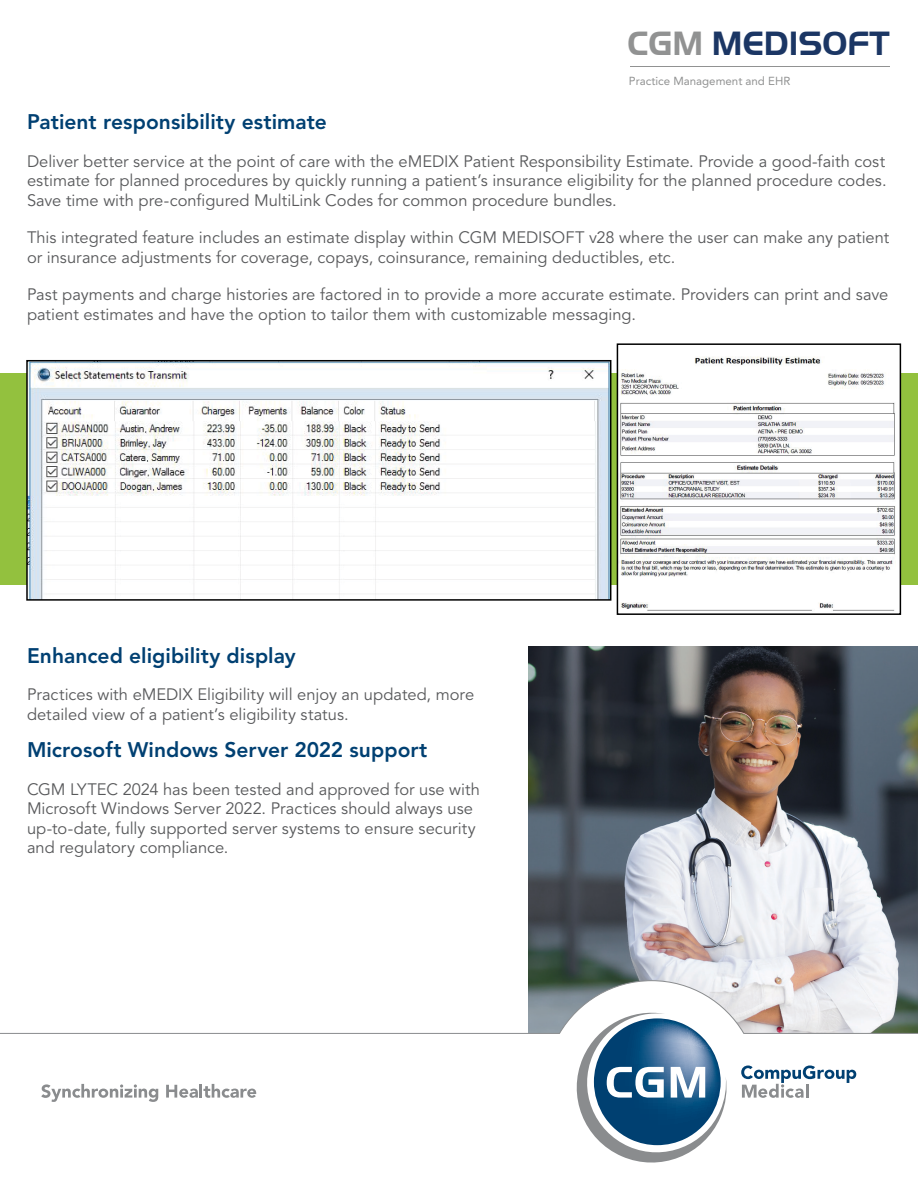
<style>
.page{position:relative;width:918px;height:1188px;background:#fff}
.page>*{position:absolute;margin:0;border:0;box-sizing:border-box;transform-origin:0 0}
.t1{font:700 34.8px "Handel Gothic Com";color:#1b3664}
.t2{font:800 21px "Avenir LT Std";color:#004072}
.t3{font:16.5px/19.5px "Avenir LT Std";color:#58595b}
.t4{font:11.55px "Avenir LT Std";color:#919292}
.s1{color:#919292}
</style>
<div class="page">
<div style="left:0;top:373px;width:918px;height:212px;background:#93c13e"></div>
<img style="left:528px;top:647px;width:390px;height:333px">
<img style="left:29px;top:363px;width:579px;height:235px">
<div style="left:26px;top:360px;width:585px;height:241px;border:2px solid #000"></div>
<img style="left:620px;top:356px;width:278px;height:255px">
<div style="left:617px;top:343px;width:284px;height:272px;border:2px solid #000"></div>
<svg style="left:576px;top:1034px;width:151px;height:129px"></svg>
<svg style="left:741px;top:1066px;width:115px;height:32px"></svg>
<svg style="left:0;top:980px;width:918px;height:54px"></svg>
<svg style="left:41px;top:1084px;width:117px;height:18px"></svg>
<svg style="left:166px;top:1084px;width:90px;height:14px"></svg>
<hr style="left:630px;top:67px;width:259px;height:1px;background:#919292">
<h1 class="t1" style="left:628px;top:24px;width:263px"><span class="s1">CGM</span> MEDISOFT</h1>
<p class="t4" style="left:629px;top:75px;width:163px">Practice Management and EHR</p>
<p class="t2" style="left:27px;top:110px;width:301px">Patient responsibility estimate</p>
<p class="t3" style="left:27px;top:152px;width:861px;text-align:justify">Deliver better service at the point of care with the eMEDIX Patient Responsibility Estimate. Provide a good-faith cost estimate for planned procedures by quickly running a patient’s insurance eligibility for the planned procedure codes.<br>Save time with pre-configured MultiLink Codes for common procedure bundles.</p>
<p class="t3" style="left:27px;top:228px;width:864px">This integrated feature includes an estimate display within CGM MEDISOFT v28 where the user can make any patient or insurance adjustments for coverage, copays, coinsurance, remaining deductibles, etc.</p>
<p class="t3" style="left:27px;top:285px;width:863px">Past payments and charge histories are factored in to provide a more accurate estimate. Providers can print and save patient estimates and have the option to tailor them with customizable messaging.</p>
<p class="t2" style="left:27px;top:643px;width:270px">Enhanced eligibility display</p>
<p class="t3" style="left:27px;top:685px;width:449px">Practices with eMEDIX Eligibility will enjoy an updated, more detailed view of a patient’s eligibility status.</p>
<p class="t2" style="left:27px;top:738px;width:402px">Microsoft Windows Server 2022 support</p>
<p class="t3" style="left:27px;top:780px;width:455px">CGM LYTEC 2024 has been tested and approved for use with Microsoft Windows Server 2022. Practices should always use up-to-date, fully supported server systems to ensure security and regulatory compliance.</p>
</div>
